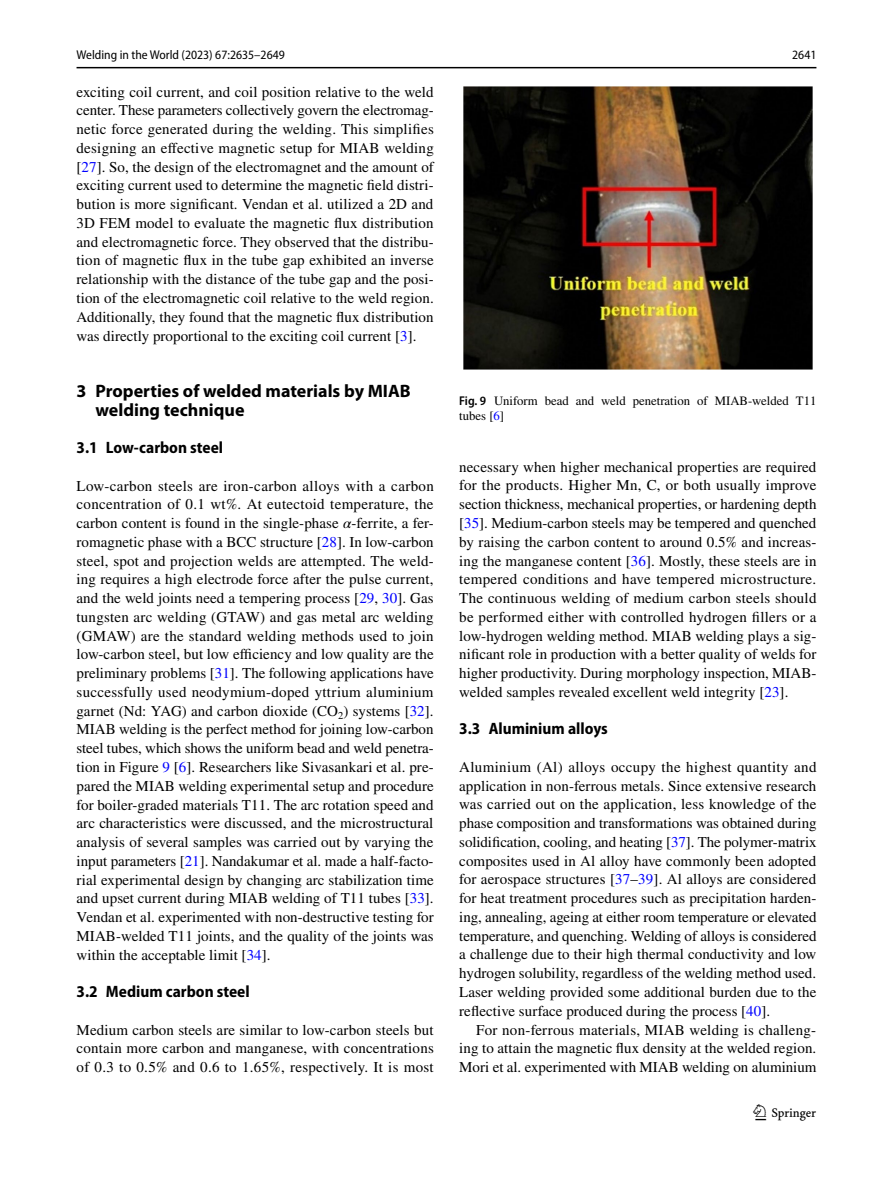
<style>
.page{position:relative;width:893px;height:1187px;background:#fff}
.page>*{position:absolute;margin:0;border:0;box-sizing:border-box;transform-origin:0 0}
.t1{font:22.5px "Springnew Regular 3";color:#000}
.t2{font:700 18px/18.8px "Myriad Pro";color:#000}
.t3{font:700 semi-condensed 16.5px "Myriad Pro";color:#000}
.t4{font:15px/18.8px "STIX";letter-spacing:.005em;color:#000;text-align:justify}
.t5{font:12.75px/15px "STIX";color:#000}
.t6{font:semi-condensed 12.75px "Myriad Pro";color:#000}
.s1{color:#00f}
.s2{font-style:italic}
.s3{font-family:"Myriad Pro";font-weight:600;font-stretch:semi-condensed}
</style>
<div class="page">
<hr style="left:77px;top:67px;width:739px;height:1px;background:#000">
<div style="left:459px;top:87px;width:357px;height:283px;background:linear-gradient(to bottom,#fff,#fff)"></div>
<img style="left:463px;top:87px;width:349px;height:283px">
<p class="t6" style="left:77px;top:48px;width:210px">Welding in the World (2023) 67:2635–2649</p>
<p class="t6" style="left:792px;top:48px;width:26px">2641</p>
<p class="t4" style="left:77px;top:83px;width:359px">exciting coil current, and coil position relative to the weld center. These parameters collectively govern the electromag&shy;netic force generated during the welding. This simplifies designing an effective magnetic setup for MIAB welding [<span class="s1">27</span>]. So, the design of the electromagnet and the amount of exciting current used to determine the magnetic field distri&shy;bution is more significant. Vendan et al. utilized a 2D and 3D FEM model to evaluate the magnetic flux distribution and electromagnetic force. They observed that the distribu&shy;tion of magnetic flux in the tube gap exhibited an inverse relationship with the distance of the tube gap and the posi&shy;tion of the electromagnetic coil relative to the weld region.<br>Additionally, they found that the magnetic flux distribution was directly proportional to the exciting coil current [<span class="s1">3</span>].</p>
<p class="t2" style="left:96px;top:381px;width:317px;text-indent:-19px">3 Properties of welded materials by MIAB welding technique</p>
<p class="t3" style="left:77px;top:438px;width:148px">3.1 Low‑carbon steel</p>
<p class="t4" style="left:77px;top:477px;width:359px">Low-carbon steels are iron-carbon alloys with a carbon concentration of 0.1 wt%. At eutectoid temperature, the carbon content is found in the single-phase <span class="s2">α</span>-ferrite, a fer&shy;romagnetic phase with a BCC structure [<span class="s1">28</span>]. In low-carbon steel, spot and projection welds are attempted. The weld&shy;ing requires a high electrode force after the pulse current, and the weld joints need a tempering process [<span class="s1">29</span>, <span class="s1">30</span>]. Gas tungsten arc welding (GTAW) and gas metal arc welding (GMAW) are the standard welding methods used to join low-carbon steel, but low efficiency and low quality are the preliminary problems [<span class="s1">31</span>]. The following applications have successfully used neodymium-doped yttrium aluminium garnet (Nd: YAG) and carbon dioxide (CO<sub>2</sub>) systems [<span class="s1">32</span>].<br>MIAB welding is the perfect method for joining low-carbon steel tubes, which shows the uniform bead and weld penetra&shy;tion in Figure <span class="s1">9</span> [<span class="s1">6</span>]. Researchers like Sivasankari et al. pre&shy;pared the MIAB welding experimental setup and procedure for boiler-graded materials T11. The arc rotation speed and arc characteristics were discussed, and the microstructural analysis of several samples was carried out by varying the input parameters [<span class="s1">21</span>]. Nandakumar et al. made a half-facto&shy;rial experimental design by changing arc stabilization time and upset current during MIAB welding of T11 tubes [<span class="s1">33</span>].<br>Vendan et al. experimented with non-destructive testing for MIAB-welded T11 joints, and the quality of the joints was within the acceptable limit [<span class="s1">34</span>].</p>
<p class="t3" style="left:77px;top:982px;width:175px">3.2 Medium carbon steel</p>
<p class="t4" style="left:77px;top:1021px;width:359px">Medium carbon steels are similar to low-carbon steels but contain more carbon and manganese, with concentrations of 0.3 to 0.5% and 0.6 to 1.65%, respectively. It is most</p>
<p class="t5" style="left:459px;top:394px;width:359px"><span class="s3">Fig. 9</span> Uniform bead and weld penetration of MIAB-welded T11 tubes [<span class="s1">6</span>]</p>
<p class="t4" style="left:459px;top:458px;width:359px">necessary when higher mechanical properties are required for the products. Higher Mn, C, or both usually improve section thickness, mechanical properties, or hardening depth [<span class="s1">35</span>]. Medium-carbon steels may be tempered and quenched by raising the carbon content to around 0.5% and increas&shy;ing the manganese content [<span class="s1">36</span>]. Mostly, these steels are in tempered conditions and have tempered microstructure.<br>The continuous welding of medium carbon steels should be performed either with controlled hydrogen fillers or a low-hydrogen welding method. MIAB welding plays a sig&shy;nificant role in production with a better quality of welds for higher productivity. During morphology inspection, MIAB&shy;welded samples revealed excellent weld integrity [<span class="s1">23</span>].</p>
<p class="t3" style="left:459px;top:719px;width:150px">3.3 Aluminium alloys</p>
<p class="t4" style="left:459px;top:758px;width:359px">Aluminium (Al) alloys occupy the highest quantity and application in non-ferrous metals. Since extensive research was carried out on the application, less knowledge of the phase composition and transformations was obtained during solidification, cooling, and heating [<span class="s1">37</span>]. The polymer-matrix composites used in Al alloy have commonly been adopted for aerospace structures [<span class="s1">37</span>–<span class="s1">39</span>]. Al alloys are considered for heat treatment procedures such as precipitation harden&shy;ing, annealing, ageing at either room temperature or elevated temperature, and quenching. Welding of alloys is considered a challenge due to their high thermal conductivity and low hydrogen solubility, regardless of the welding method used.<br>Laser welding provided some additional burden due to the reflective surface produced during the process [<span class="s1">40</span>].</p>
<p class="t4" style="left:459px;top:1021px;width:359px;text-indent:17px">For non-ferrous materials, MIAB welding is challeng&shy;ing to attain the magnetic flux density at the welded region.<br>Mori et al. experimented with MIAB welding on aluminium</p>
<h1 class="t1" style="left:755px;top:1104px;width:62px">1 3</h1>
</div>
